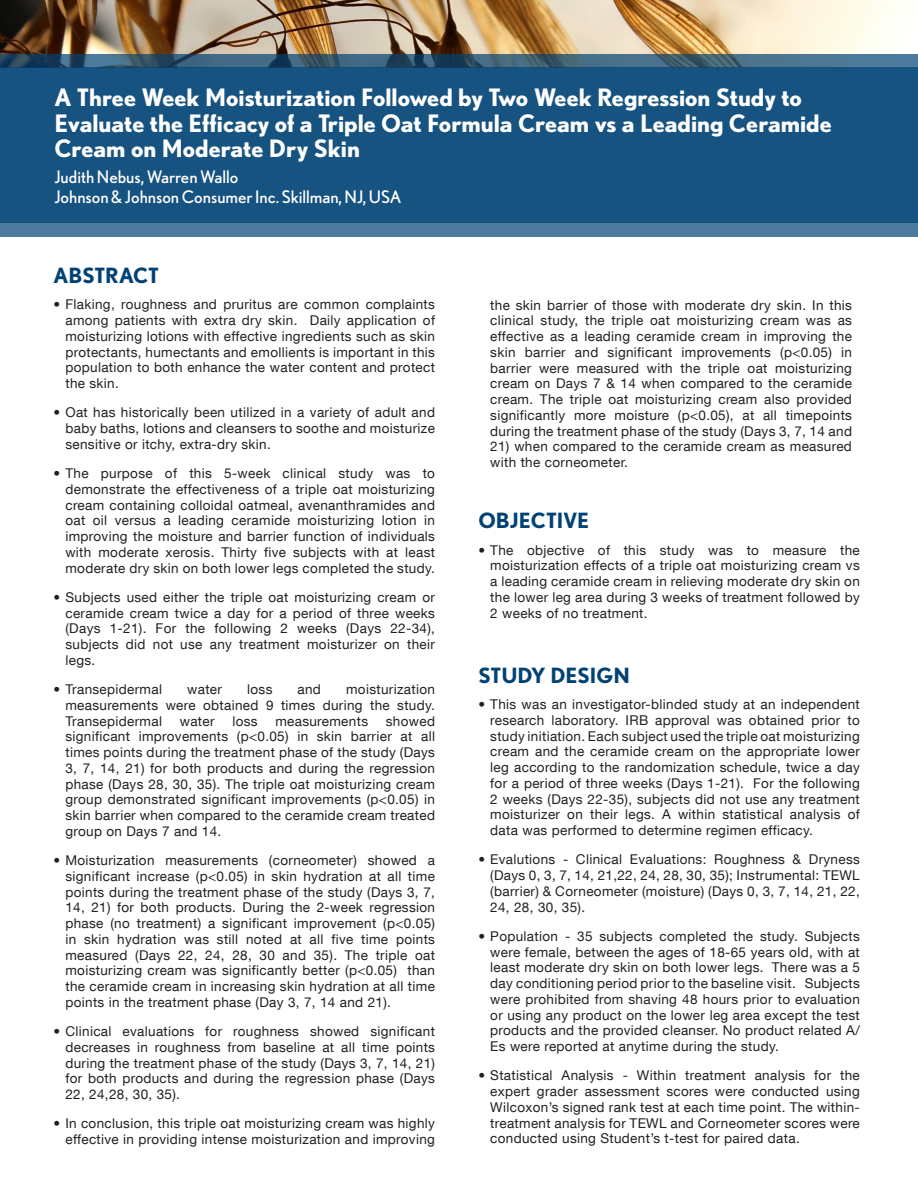
<style>
.page{position:relative;width:918px;height:1188px;background:#fff}
.page>*{position:absolute;margin:0;border:0;box-sizing:border-box;transform-origin:0 0}
.t1{font:700 24px/25.5px "Nobel";color:#fff}
.t2{font:700 21px "Nobel";color:#014275}
.t3{font:17.25px "Nobel";color:#fff}
.t4{font:13.5px/15.8px "Helvetica Neue LT Com";letter-spacing:.025em;color:#231f20;text-align:justify}
</style>
<div class="page">
<img style="left:0;top:0;width:904px;height:54px">
<svg style="left:0;top:54px;width:918px;height:182px;background:#446d8b"></svg>
<div style="left:0;top:67px;width:918px;height:156px;background:#175381"></div>
<p class="t1" style="left:54px;top:84px;width:749px">A Three Week Moisturization Followed by Two Week Regression Study to</p>
<p class="t1" style="left:54px;top:110px;width:779px">Evaluate the Efficacy of a Triple Oat Formula Cream vs a Leading Ceramide<br>Cream on Moderate Dry Skin</p>
<p class="t3" style="left:54px;top:167px;width:186px">Judith Nebus, Warren Wallo</p>
<p class="t3" style="left:54px;top:187px;width:349px">Johnson &amp; Johnson Consumer Inc. Skillman, NJ, USA</p>
<p class="t2" style="left:54px;top:263px;width:107px">ABSTRACT</p>
<p class="t4" style="left:65px;top:296px;width:371px;text-indent:-12px">• Flaking, roughness and pruritus are common complaints among patients with extra dry skin. Daily application of moisturizing lotions with effective ingredients such as skin protectants, humectants and emollients is important in this population to both enhance the water content and protect the skin.</p>
<p class="t4" style="left:65px;top:404px;width:371px;text-indent:-12px">• Oat has historically been utilized in a variety of adult and baby baths, lotions and cleansers to soothe and moisturize sensitive or itchy, extra-dry skin.</p>
<p class="t4" style="left:65px;top:465px;width:371px;text-indent:-12px">• The purpose of this 5-week clinical study was to demonstrate the effectiveness of a triple oat moisturizing cream containing colloidal oatmeal, avenanthramides and oat oil versus a leading ceramide moisturizing lotion in improving the moisture and barrier function of individuals with moderate xerosis. Thirty five subjects with at least moderate dry skin on both lower legs completed the study.</p>
<p class="t4" style="left:65px;top:589px;width:371px;text-indent:-12px">• Subjects used either the triple oat moisturizing cream or ceramide cream twice a day for a period of three weeks (Days 1-21). For the following 2 weeks (Days 22-34), subjects did not use any treatment moisturizer on their legs.</p>
<p class="t4" style="left:54px;top:681px;width:110px">• Transepidermal</p>
<p class="t4" style="left:187px;top:681px;width:36px">water</p>
<p class="t4" style="left:247px;top:681px;width:27px">loss</p>
<p class="t4" style="left:298px;top:681px;width:25px">and</p>
<p class="t4" style="left:65px;top:681px;width:371px;text-indent:281px">moisturization measurements were obtained 9 times during the study.<br>Transepidermal</p>
<p class="t4" style="left:65px;top:713px;width:371px;text-indent:320px">showed significant improvements (p&lt;0.05) in skin barrier at all times points during the treatment phase of the study (Days 3, 7, 14, 21) for both products and during the regression phase (Days 28, 30, 35). The triple oat moisturizing cream group demonstrated significant improvements (p&lt;0.05) in skin barrier when compared to the ceramide cream treated group on Days 7 and 14.</p>
<p class="t4" style="left:65px;top:852px;width:371px;text-indent:-12px">• Moisturization measurements (corneometer) showed a significant increase (p&lt;0.05) in skin hydration at all time points during the treatment phase of the study (Days 3, 7, 14, 21) for both products. During the 2-week regression phase (no treatment) a significant improvement (p&lt;0.05) in skin hydration was still noted at all five time points measured (Days 22, 24, 28, 30 and 35). The triple oat moisturizing cream was significantly better (p&lt;0.05) than the ceramide cream in increasing skin hydration at all time points in the treatment phase (Day 3, 7, 14 and 21).</p>
<p class="t4" style="left:65px;top:1023px;width:371px;text-indent:-12px">• Clinical evaluations for roughness showed significant decreases in roughness from baseline at all time points during the treatment phase of the study (Days 3, 7, 14, 21) for both products and during the regression phase (Days 22, 24,28, 30, 35).</p>
<p class="t4" style="left:54px;top:1115px;width:383px;text-align:right">• In conclusion, this triple oat moisturizing cream was highly effective in providing intense moisturization and improving</p>
<p class="t4" style="left:180px;top:713px;width:36px">water</p>
<p class="t4" style="left:232px;top:713px;width:27px">loss</p>
<p class="t4" style="left:275px;top:713px;width:94px">measurements</p>
<p class="t4" style="left:490px;top:297px;width:363px">the skin barrier of those with moderate dry skin. In this clinical study, the triple oat moisturizing cream was as effective as a leading ceramide cream in improving the skin barrier and significant improvements (p&lt;0.05) in barrier were measured with the triple oat moisturizing cream on Days 7 &amp; 14 when compared to the ceramide cream. The triple oat moisturizing cream also provided significantly more moisture (p&lt;0.05), at all timepoints during the treatment phase of the study (Days 3, 7, 14 and</p>
<p class="t4" style="left:490px;top:438px;width:363px">21) when compared to the ceramide cream as measured with the corneometer.</p>
<p class="t2" style="left:478px;top:508px;width:112px">OBJECTIVE</p>
<p class="t4" style="left:490px;top:542px;width:371px;text-indent:-12px">• The objective of this study was to measure the moisturization effects of a triple oat moisturizing cream vs a leading ceramide cream in relieving moderate dry skin on the lower leg area during 3 weeks of treatment followed by 2 weeks of no treatment.</p>
<p class="t2" style="left:478px;top:663px;width:153px">STUDY DESIGN</p>
<p class="t4" style="left:490px;top:696px;width:371px;text-indent:-12px">• This was an investigator-blinded study at an independent research laboratory. IRB approval was obtained prior to study initiation. Each subject used the triple oat moisturizing cream and the ceramide cream on the appropriate lower leg according to the randomization schedule, twice a day for a period of three weeks (Days 1-21). For the following 2 weeks (Days 22-35), subjects did not use any treatment moisturizer on their legs. A within statistical analysis of data was performed to determine regimen efficacy.</p>
<p class="t4" style="left:490px;top:851px;width:371px;text-indent:-12px">• Evalutions - Clinical Evaluations: Roughness &amp; Dryness (Days 0, 3, 7, 14, 21,22, 24, 28, 30, 35); Instrumental: TEWL (barrier) &amp; Corneometer (moisture) (Days 0, 3, 7, 14, 21, 22, 24, 28, 30, 35).</p>
<p class="t4" style="left:490px;top:928px;width:371px;text-indent:-12px">• Population - 35 subjects completed the study. Subjects were female, between the ages of 18-65 years old, with at least moderate dry skin on both lower legs. There was a 5 day conditioning period prior to the baseline visit. Subjects were prohibited from shaving 48 hours prior to evaluation or using any product on the lower leg area except the test products and the provided cleanser. No product related A/ Es were reported at anytime during the study.</p>
<p class="t4" style="left:490px;top:1067px;width:371px;text-indent:-12px">• Statistical Analysis - Within treatment analysis for the expert grader assessment scores were conducted using Wilcoxon’s signed rank test at each time point. The within&shy;treatment analysis for TEWL and Corneometer scores were conducted using Student’s t-test for paired data.</p>
</div>
